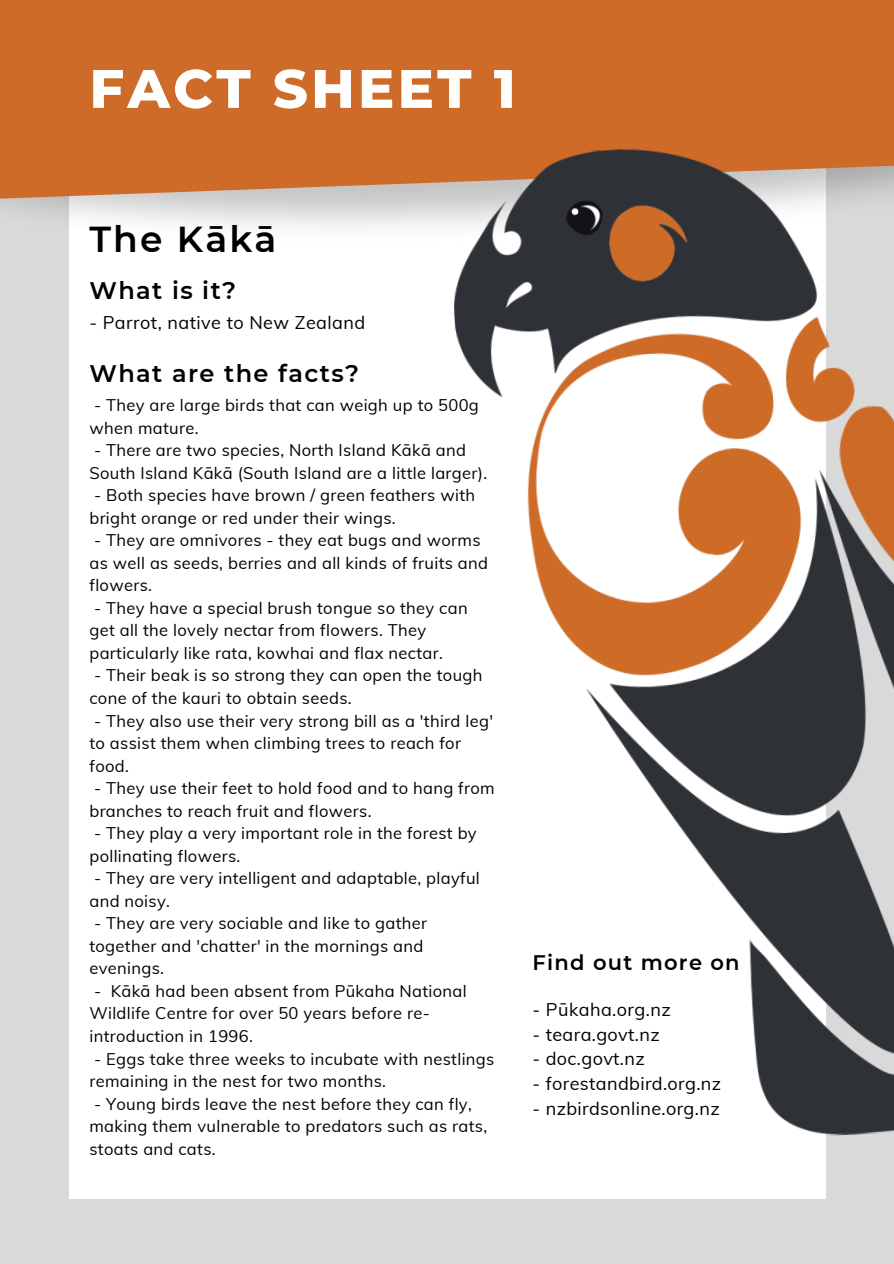
<style>
.page{position:relative;width:894px;height:1264px;background:#fff}
.page>*{position:absolute;margin:0;border:0;box-sizing:border-box;transform-origin:0 0}
.t1{font:800 54px "Montserrat";letter-spacing:.06em;color:#fff}
.t2{font:600 36px "Montserrat";letter-spacing:.06em;color:#000}
.t3{font:600 24px "Montserrat";letter-spacing:.06em;color:#000}
.t4{font:600 21px "Montserrat";letter-spacing:.06em;color:#000}
.t5{font:18px "Muli";letter-spacing:.02em;color:#000}
.t6{font:16.5px/22.5px "Muli";letter-spacing:.02em;color:#000}
</style>
<div class="page">
<div style="left:0;top:0;width:893px;height:1263px;background:#d9d9d9"></div>
<div style="left:69px;top:72px;width:756px;height:1126px;background:#fff"></div>
<div style="left:0;top:0;width:893px;height:204px;background:#ce6b28"></div>
<img style="left:447px;top:137px;width:446px;height:1013px">
<h1 class="t1" style="left:89px;top:56px;width:427px">FACT SHEET 1</h1>
<h2 class="t2" style="left:89px;top:217px;width:188px">The Kākā</h2>
<h3 class="t3" style="left:89px;top:276px;width:148px">What is it?</h3>
<p class="t5" style="left:89px;top:310px;width:277px">- Parrot, native to New Zealand</p>
<h3 class="t3" style="left:89px;top:358px;width:271px">What are the facts?</h3>
<p class="t6" style="left:89px;top:393px;width:391px">- They are large birds that can weigh up to 500g when mature.</p>
<p class="t6" style="left:89px;top:438px;width:399px">- There are two species, North Island Kākā and<br>South Island Kākā (South Island are a little larger).</p>
<p class="t6" style="left:89px;top:484px;width:387px">- Both species have brown / green feathers with bright orange or red under their wings.</p>
<p class="t6" style="left:89px;top:529px;width:400px">- They are omnivores - they eat bugs and worms as well as seeds, berries and all kinds of fruits and flowers.</p>
<p class="t6" style="left:89px;top:596px;width:379px">- They have a special brush tongue so they can get all the lovely nectar from flowers. They particularly like rata, kowhai and flax nectar.</p>
<p class="t6" style="left:89px;top:664px;width:394px">- Their beak is so strong they can open the tough cone of the kauri to obtain seeds.</p>
<p class="t6" style="left:89px;top:709px;width:405px">- They also use their very strong bill as a 'third leg' to assist them when climbing trees to reach for food.</p>
<p class="t6" style="left:89px;top:776px;width:407px">- They use their feet to hold food and to hang from branches to reach fruit and flowers.</p>
<p class="t6" style="left:89px;top:821px;width:388px">- They play a very important role in the forest by pollinating flowers.</p>
<p class="t6" style="left:89px;top:866px;width:392px">- They are very intelligent and adaptable, playful and noisy.</p>
<p class="t6" style="left:89px;top:911px;width:339px">- They are very sociable and like to gather together and 'chatter' in the mornings and evenings.</p>
<p class="t6" style="left:89px;top:979px;width:379px">- Kākā had been absent from Pūkaha National<br>Wildlife Centre for over 50 years before re&shy;introduction in 1996.</p>
<p class="t6" style="left:89px;top:1047px;width:406px">- Eggs take three weeks to incubate with nestlings remaining in the nest for two months.</p>
<p class="t6" style="left:89px;top:1092px;width:399px">- Young birds leave the nest before they can fly, making them vulnerable to predators such as rats, stoats and cats.</p>
<p class="t4" style="left:532px;top:949px;width:208px">Find out more on</p>
<p class="t5" style="left:532px;top:997px;width:140px">- Pūkaha.org.nz</p>
<p class="t5" style="left:532px;top:1022px;width:128px">- teara.govt.nz</p>
<p class="t5" style="left:532px;top:1047px;width:114px">- doc.govt.nz</p>
<p class="t5" style="left:532px;top:1072px;width:190px">- forestandbird.org.nz</p>
<p class="t5" style="left:532px;top:1096px;width:188px">- nzbirdsonline.org.nz</p>
</div>
